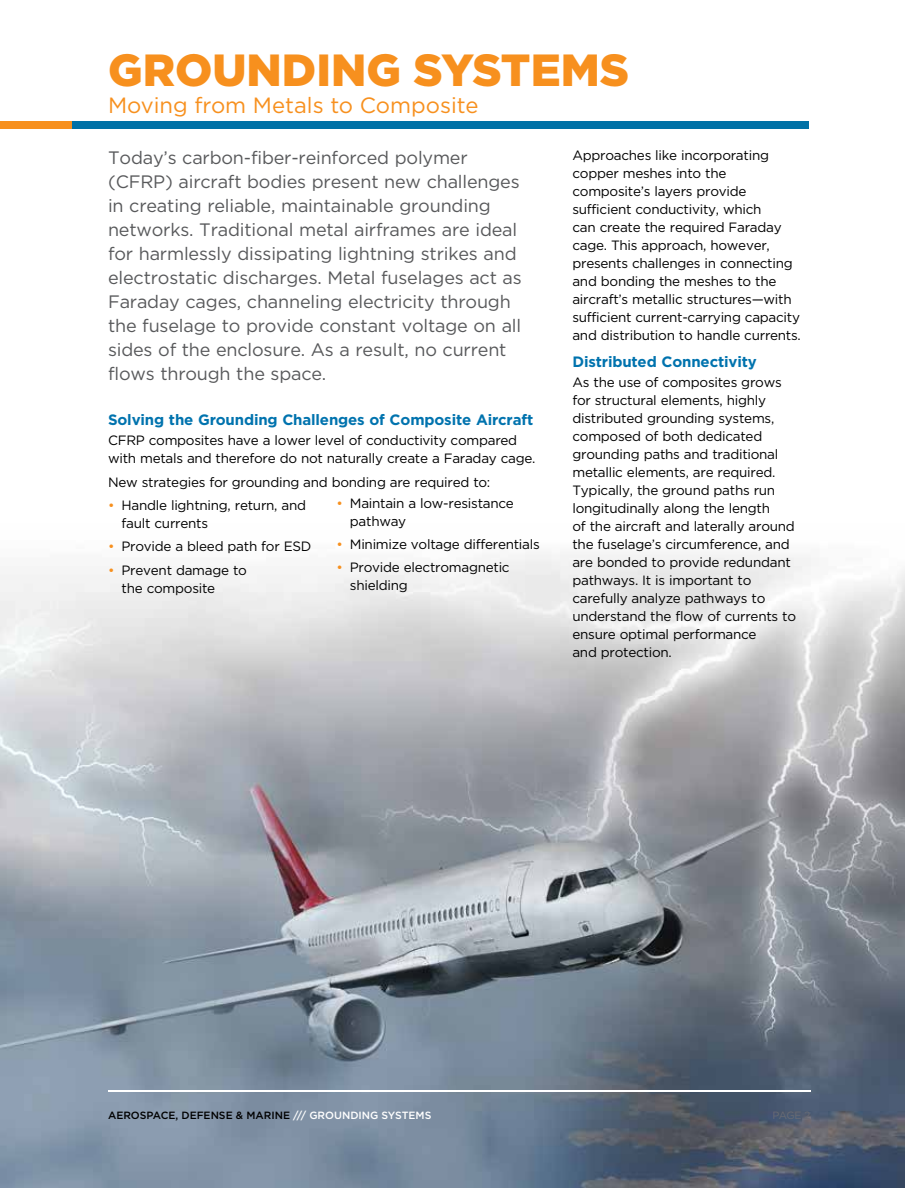
<style>
.page{position:relative;width:905px;height:1188px;background:#fff}
.page>*{position:absolute;margin:0;border:0;box-sizing:border-box;transform-origin:0 0}
.t1{font:900 45px "Gotham";color:#f7901e}
.t2{font:22.05px "Gotham";color:#f7901e}
.t3{font:18px/24px "Gotham";letter-spacing:-.01em;color:#58595b}
.t4{font:700 15px "Gotham";letter-spacing:-.01em;color:#0073ae}
.t5{font:13.5px/18px "Gotham";letter-spacing:-.02em;color:#000}
.t6{font:500 10.5px "Gotham";color:#000}
.t7{font:10.5px "Gotham";color:#696b73}
.s1{color:#f7901e}
.s2{color:#fff}
</style>
<div class="page">
<img style="left:0;top:554px;width:904px;height:634px">
<hr style="left:108px;top:1090px;width:702px;height:1px;background:#fff">
<div style="left:71px;top:121px;width:738px;height:8px;background:#0071a6"></div>
<div style="left:0;top:121px;width:71px;height:8px;background:#f7901e"></div>
<h1 class="t1" style="left:108px;top:43px;width:522px">GROUNDING SYSTEMS</h1>
<h2 class="t2" style="left:108px;top:91px;width:372px">Moving from Metals to Composite</h2>
<p class="t5" style="left:572px;top:146px;width:230px">Approaches like incorporating copper meshes into the composite’s layers provide sufficient conductivity, which<br>can create the required Faraday cage. This approach, however, presents challenges in connecting and bonding the meshes to the aircraft’s metallic structures—with sufficient current-carrying capacity and distribution to handle currents.</p>
<p class="t4" style="left:572px;top:352px;width:186px">Distributed Connectivity</p>
<p class="t5" style="left:572px;top:373px;width:225px">As the use of composites grows for structural elements, highly distributed grounding systems, composed of both dedicated grounding paths and traditional metallic elements, are required.<br>Typically, the ground paths run longitudinally along the length<br>of the aircraft and laterally around the fuselage’s circumference, and are bonded to provide redundant pathways. It is important to carefully analyze pathways to understand the flow of currents to ensure optimal performance<br>and protection.</p>
<p class="t3" style="left:108px;top:145px;width:415px">Today’s carbon-fiber-reinforced polymer (CFRP) aircraft bodies present new challenges in creating reliable, maintainable grounding networks. Traditional metal airframes are ideal for harmlessly dissipating lightning strikes and electrostatic discharges. Metal fuselages act as Faraday cages, channeling electricity through the fuselage to provide constant voltage on all sides of the enclosure. As a result, no current flows through the space.</p>
<p class="t4" style="left:108px;top:410px;width:427px">Solving the Grounding Challenges of Composite Aircraft</p>
<p class="t5" style="left:108px;top:431px;width:429px">CFRP composites have a lower level of conductivity compared with metals and therefore do not naturally create a Faraday cage.</p>
<p class="t5" style="left:108px;top:472px;width:384px">New strategies for grounding and bonding are required to:</p>
<p class="t5" style="left:122px;top:496px;width:186px;text-indent:-14px"><span class="s1">•</span> Handle lightning, return, and fault currents</p>
<p class="t5" style="left:108px;top:537px;width:205px"><span class="s1">•</span> Provide a bleed path for ESD</p>
<p class="t5" style="left:122px;top:561px;width:127px;text-indent:-14px"><span class="s1">•</span> Prevent damage to the composite</p>
<p class="t5" style="left:350px;top:494px;width:165px;text-indent:-14px"><span class="s1">•</span> Maintain a low-resistance pathway</p>
<p class="t5" style="left:336px;top:535px;width:205px"><span class="s1">•</span> Minimize voltage differentials</p>
<p class="t5" style="left:350px;top:558px;width:161px;text-indent:-14px"><span class="s1">•</span> Provide electromagnetic shielding</p>
<p class="t6" style="left:108px;top:1108px;width:325px">AEROSPACE, DEFENSE &amp; MARINE <span class="s2">/// GROUNDING SYSTEMS</span></p>
<p class="t7" style="left:772px;top:1108px;width:39px">PAGE 2</p>
</div>
